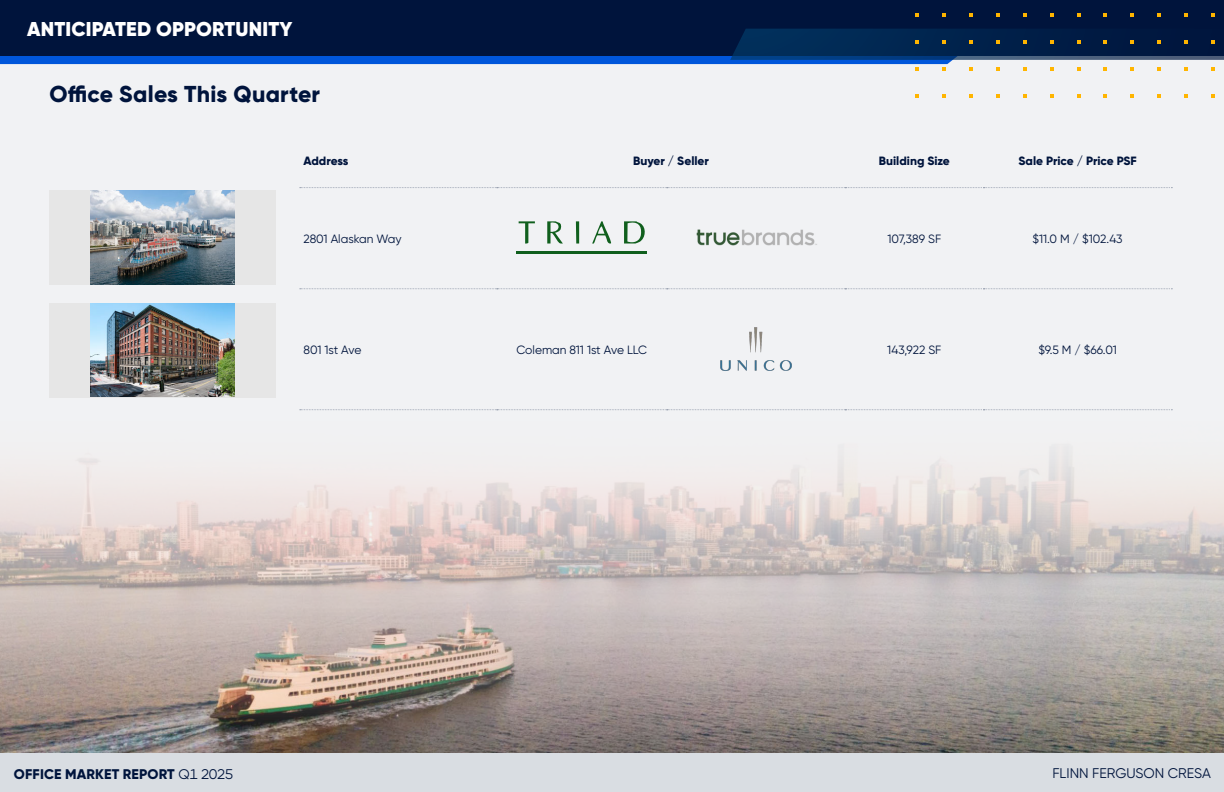
<style>
.page{position:relative;width:1224px;height:792px;background:#f1f2f4}
.page>*{position:absolute;margin:0;border:0;box-sizing:border-box;transform-origin:0 0}
.t1{font:800 23px "Gilroy";letter-spacing:.01em;color:#00143c}
.t2{font:900 20px "Gilroy";letter-spacing:.01em;color:#fff}
.t3{font:800 14px "Gilroy";letter-spacing:.01em;color:#00143c}
.t4{font:14px "Gilroy";color:#00143c}
.t5{font:12px "Gilroy";letter-spacing:-.005em;color:#00143c}
.t6{font:800 12px "Gilroy";color:#00143c}
.s1{font-weight:400}
</style>
<div class="page">
<svg style="left:300px;top:187px;width:872px;height:1px"></svg>
<svg style="left:300px;top:289px;width:872px;height:1px"></svg>
<hr style="left:517px;top:251px;width:130px;height:3px;background:#105f1d">
<svg style="left:624px;top:221px;width:21px;height:23px"></svg>
<svg style="left:547px;top:221px;width:16px;height:23px"></svg>
<svg style="left:592px;top:221px;width:19px;height:23px"></svg>
<svg style="left:519px;top:221px;width:16px;height:23px"></svg>
<svg style="left:576px;top:221px;width:3px;height:23px"></svg>
<img style="left:696px;top:229px;width:121px;height:17px">
<img style="left:720px;top:327px;width:72px;height:44px">
<div style="left:50px;top:303px;width:226px;height:94px;background:#e6e6e6"></div>
<img style="left:91px;top:303px;width:144px;height:89px">
<div style="left:50px;top:191px;width:226px;height:94px;background:#e6e6e6"></div>
<img style="left:91px;top:191px;width:144px;height:93px">
<img style="left:0;top:392px;width:1224px;height:361px">
<div style="left:0;top:753px;width:1224px;height:39px;background:#d9dde2"></div>
<div style="left:0;top:0;width:1224px;height:55px;background:#00143c"></div>
<svg style="left:1077px;top:13px;width:3px;height:4px"></svg>
<svg style="left:1050px;top:13px;width:3px;height:4px"></svg>
<svg style="left:1212px;top:13px;width:3px;height:4px"></svg>
<svg style="left:1023px;top:13px;width:3px;height:4px"></svg>
<svg style="left:1185px;top:13px;width:3px;height:4px"></svg>
<svg style="left:996px;top:13px;width:3px;height:4px"></svg>
<svg style="left:915px;top:13px;width:3px;height:4px"></svg>
<svg style="left:1158px;top:13px;width:3px;height:4px"></svg>
<svg style="left:969px;top:13px;width:3px;height:4px"></svg>
<svg style="left:1131px;top:13px;width:3px;height:4px"></svg>
<svg style="left:942px;top:13px;width:3px;height:4px"></svg>
<svg style="left:1104px;top:13px;width:3px;height:4px"></svg>
<svg style="left:0;top:29px;width:1224px;height:42px"></svg>
<h2 class="t2" style="left:27px;top:16px;width:267px">ANTICIPATED OPPORTUNITY</h2>
<h1 class="t1" style="left:50px;top:80px;width:272px">Office Sales This Quarter</h1>
<p class="t6" style="left:304px;top:153px;width:46px">Address</p>
<p class="t6" style="left:633px;top:153px;width:77px">Buyer / Seller</p>
<p class="t6" style="left:879px;top:153px;width:73px">Building Size</p>
<p class="t6" style="left:1018px;top:153px;width:119px">Sale Price / Price PSF</p>
<p class="t5" style="left:304px;top:231px;width:99px">2801 Alaskan Way</p>
<p class="t5" style="left:888px;top:231px;width:55px">107,389 SF</p>
<p class="t5" style="left:1032px;top:231px;width:92px">$11.0 M / $102.43</p>
<p class="t5" style="left:304px;top:343px;width:59px">801 1st Ave</p>
<p class="t5" style="left:516px;top:343px;width:132px">Coleman 811 1st Ave LLC</p>
<p class="t5" style="left:887px;top:343px;width:56px">143,922 SF</p>
<p class="t5" style="left:1038px;top:343px;width:80px">$9.5 M / $66.01</p>
<p class="t3" style="left:14px;top:765px;width:221px">Office Market Report <span class="s1">Q1 2025</span></p>
<p class="t4" style="left:1052px;top:765px;width:160px">FLINN FERGUSON CRESA</p>
</div>
